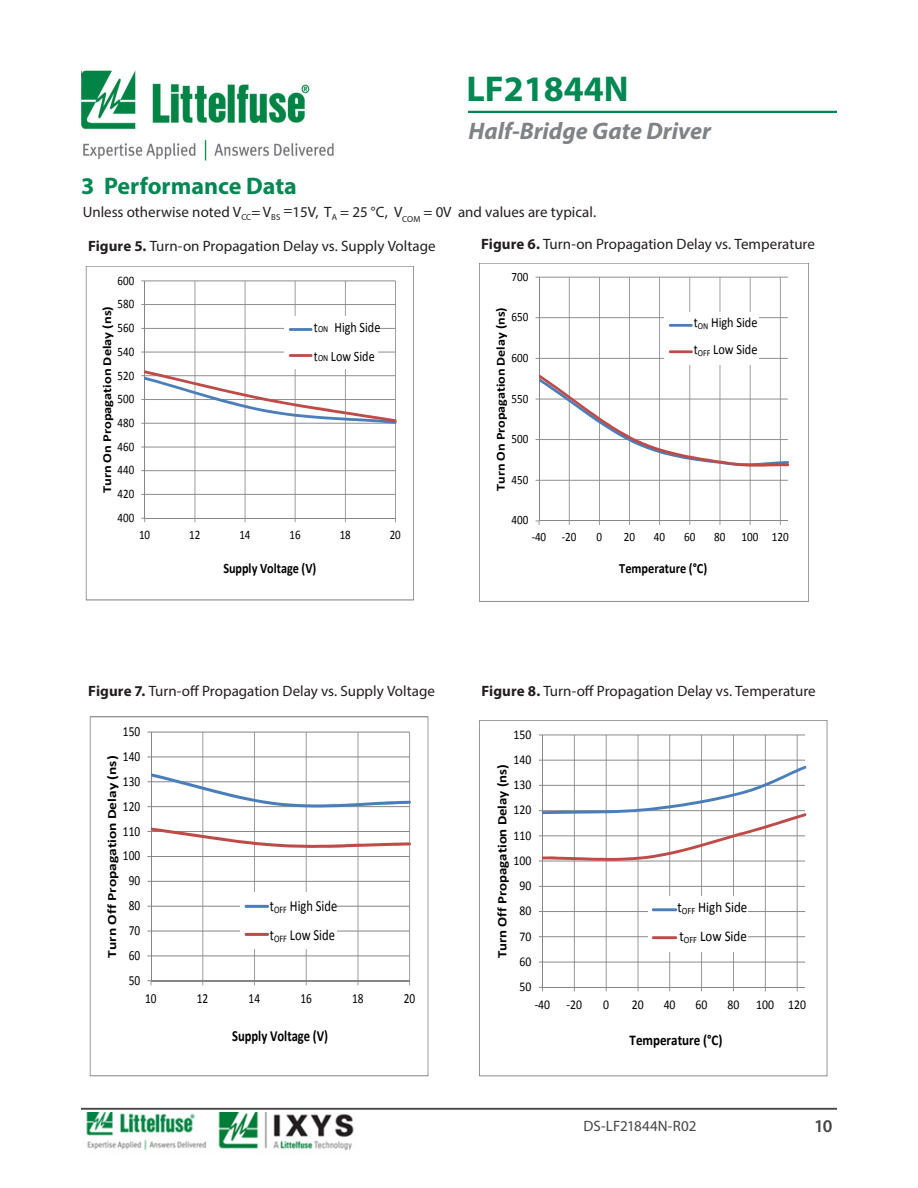
<style>
.page{position:relative;width:918px;height:1188px;background:#fff}
.page>*{position:absolute;margin:0;border:0;box-sizing:border-box;transform-origin:0 0}
.t1{font:700 36px "Myriad Pro";color:#008852}
.t2{font:italic 700 24px "Myriad Pro";color:#808285}
.t3{font:700 24px "Myriad Pro";color:#008852}
.t4{font:600 18px "Myriad Pro";color:#454647}
.t5{font:15.45px/29.2px "Calibri";color:#000;scale:.81 1}
.t6{font:700 15.45px "Calibri";letter-spacing:-.005em;color:#000;scale:.81 1}
.Text_Body{font:15px "Myriad Pro";color:#231f20}
.t7{font:15px "Myriad Pro";color:#464547}
.t8{font:14.85px/29.1px "Calibri";color:#000;scale:.88 1}
.t9{font:700 14.85px "Calibri";color:#000;scale:.88 1}
.t10{font:14.4px/29.7px "Calibri";color:#000;scale:.85 1}
.t11{font:700 14.4px "Calibri";letter-spacing:-.005em;color:#000;scale:.85 1}
.t12{font:14.1px/26.7px "Calibri";color:#000;scale:.87 1}
.t13{font:700 14.1px "Calibri";color:#000;scale:.87 1}
.t14{font:13.95px "Calibri";color:#000;scale:.81 1}
.t15{font:13.35px "Calibri";color:#000;scale:.88 1}
.t16{font:13.05px "Calibri";color:#000;scale:.85 1}
.t17{font:700 13.05px "Calibri";letter-spacing:-.005em;color:#000;scale:1.14 1}
.t18{font:12.75px "Calibri";color:#000;scale:.87 1}
.t19{font:700 12.6px "Calibri";color:#000;scale:1.23 1}
.t20{font:700 12.3px "Calibri";color:#000;scale:1.14 1}
.t21{font:700 12.15px "Calibri";color:#000;scale:1.18 1}
.s1{font-weight:700}
.s2{font-size:9.3px}
</style>
<div class="page">
<img style="left:81px;top:70px;width:253px;height:91px">
<hr style="left:468px;top:111px;width:369px;height:2px;background:#008852">
<hr style="left:81px;top:1108px;width:756px;height:2px;background:#454647">
<img style="left:86px;top:1112px;width:268px;height:39px">
<svg style="left:86px;top:266px;width:328px;height:334px"></svg>
<svg style="left:479px;top:263px;width:330px;height:339px"></svg>
<svg style="left:90px;top:717px;width:338px;height:359px"></svg>
<svg style="left:479px;top:720px;width:348px;height:356px"></svg>
<p class="t3" style="left:81px;top:170px;width:217px">3 Performance Data</p>
<h1 class="t1" style="left:466px;top:65px;width:164px">LF21844N</h1>
<h2 class="t2" style="left:468px;top:115px;width:244px">Half-Bridge Gate Driver</h2>
<p class="Text_Body" style="left:83px;top:203px;width:515px">Unless otherwise noted V<sub>CC</sub>= V<sub>BS</sub> =15V, T<sub>A</sub> = 25 °C, V<sub>COM</sub> = 0V and values are typical.</p>
<p class="Text_Body" style="left:88px;top:236px;width:349px"><span class="s1">Figure 5.</span> Turn-on Propagation Delay vs. Supply Voltage</p>
<p class="Text_Body" style="left:481px;top:235px;width:335px"><span class="s1">Figure 6.</span> Turn-on Propagation Delay vs. Temperature</p>
<p class="t16" style="left:118px;top:272px;width:21px">600</p>
<p class="t16" style="left:118px;top:296px;width:21px">580</p>
<p class="t21" style="left:99px;top:493px;width:160px;rotate:-90deg">Turn On Propagation Delay (ns)</p>
<p class="t16" style="left:118px;top:319px;width:21px">560</p>
<p class="t16" style="left:118px;top:343px;width:21px">540</p>
<p class="t16" style="left:118px;top:367px;width:21px">520</p>
<p class="t16" style="left:118px;top:391px;width:21px">500</p>
<p class="t16" style="left:118px;top:414px;width:21px">480</p>
<p class="t16" style="left:118px;top:438px;width:21px">460</p>
<p class="t16" style="left:118px;top:462px;width:21px">440</p>
<p class="t16" style="left:118px;top:486px;width:21px">420</p>
<p class="t16" style="left:118px;top:509px;width:21px">400</p>
<p class="t10" style="left:314px;top:312px;width:80px">t<span class="s2">ON</span> High Side t<span class="s2">ON</span> Low Side</p>
<p class="t16" style="left:139px;top:526px;width:15px">10</p>
<p class="t16" style="left:189px;top:526px;width:15px">12</p>
<p class="t16" style="left:239px;top:526px;width:15px">14</p>
<p class="t16" style="left:289px;top:526px;width:15px">16</p>
<p class="t16" style="left:340px;top:526px;width:15px">18</p>
<p class="t16" style="left:390px;top:526px;width:15px">20</p>
<p class="t11" style="left:223px;top:559px;width:111px">Supply Voltage (V)</p>
<p class="t18" style="left:512px;top:268px;width:21px">700</p>
<p class="t20" style="left:493px;top:491px;width:162px;rotate:-90deg">Turn On Propagation Delay (ns)</p>
<p class="t18" style="left:512px;top:309px;width:21px">650</p>
<p class="t18" style="left:512px;top:350px;width:21px">600</p>
<p class="t18" style="left:512px;top:390px;width:21px">550</p>
<p class="t18" style="left:512px;top:431px;width:21px">500</p>
<p class="t18" style="left:512px;top:472px;width:21px">450</p>
<p class="t18" style="left:512px;top:512px;width:21px">400</p>
<p class="t12" style="left:694px;top:309px;width:75px">t<sub>ON</sub> High Side t<sub>OFF</sub> Low Side</p>
<p class="t18" style="left:532px;top:529px;width:53px">-40 -20</p>
<p class="t18" style="left:596px;top:529px;width:8px">0</p>
<p class="t18" style="left:624px;top:529px;width:14px">20</p>
<p class="t18" style="left:654px;top:529px;width:14px">40</p>
<p class="t18" style="left:684px;top:529px;width:14px">60</p>
<p class="t18" style="left:714px;top:529px;width:14px">80</p>
<p class="t18" style="left:742px;top:529px;width:56px">100 120</p>
<p class="t13" style="left:619px;top:560px;width:103px">Temperature (°C)</p>
<p class="Text_Body" style="left:88px;top:682px;width:348px"><span class="s1">Figure 7.</span> Turn-off Propagation Delay vs. Supply Voltage</p>
<p class="Text_Body" style="left:482px;top:682px;width:336px"><span class="s1">Figure 8.</span> Turn-off Propagation Delay vs. Temperature</p>
<p class="t14" style="left:123px;top:723px;width:23px">150</p>
<p class="t15" style="left:513px;top:726px;width:22px">150</p>
<p class="t14" style="left:123px;top:747px;width:23px">140</p>
<p class="t19" style="left:104px;top:958px;width:166px;rotate:-90deg">Turn Off Propagation Delay (ns)</p>
<p class="t14" style="left:123px;top:772px;width:23px">130</p>
<p class="t14" style="left:123px;top:797px;width:23px">120</p>
<p class="t14" style="left:123px;top:822px;width:23px">110</p>
<p class="t14" style="left:123px;top:847px;width:23px">100</p>
<p class="t14" style="left:129px;top:872px;width:16px">90</p>
<p class="t14" style="left:129px;top:897px;width:16px">80</p>
<p class="t14" style="left:129px;top:922px;width:16px">70</p>
<p class="t14" style="left:129px;top:946px;width:16px">60</p>
<p class="t5" style="left:270px;top:891px;width:85px">t<sub>OFF</sub> High Side t<sub>OFF</sub> Low Side</p>
<p class="t15" style="left:513px;top:751px;width:22px">140</p>
<p class="t17" style="left:494px;top:958px;width:172px;rotate:-90deg">Turn Off Propagation Delay (ns)</p>
<p class="t15" style="left:513px;top:776px;width:22px">130</p>
<p class="t15" style="left:513px;top:801px;width:22px">120</p>
<p class="t15" style="left:513px;top:827px;width:22px">110</p>
<p class="t15" style="left:513px;top:852px;width:22px">100</p>
<p class="t15" style="left:520px;top:877px;width:15px">90</p>
<p class="t15" style="left:520px;top:903px;width:15px">80</p>
<p class="t15" style="left:520px;top:928px;width:15px">70</p>
<p class="t15" style="left:520px;top:953px;width:15px">60</p>
<p class="t8" style="left:678px;top:893px;width:81px">t<sub>OFF</sub> High Side t<sub>OFF</sub> Low Side</p>
<p class="t14" style="left:129px;top:971px;width:16px">50</p>
<p class="t15" style="left:520px;top:978px;width:15px">50</p>
<p class="t14" style="left:145px;top:989px;width:16px">10</p>
<p class="t14" style="left:197px;top:989px;width:16px">12</p>
<p class="t14" style="left:249px;top:989px;width:16px">14</p>
<p class="t14" style="left:300px;top:989px;width:16px">16</p>
<p class="t14" style="left:352px;top:989px;width:16px">18</p>
<p class="t14" style="left:404px;top:989px;width:16px">20</p>
<p class="t15" style="left:535px;top:996px;width:55px">-40 -20</p>
<p class="t15" style="left:603px;top:996px;width:8px">0</p>
<p class="t15" style="left:632px;top:996px;width:15px">20</p>
<p class="t15" style="left:664px;top:996px;width:15px">40</p>
<p class="t15" style="left:696px;top:996px;width:15px">60</p>
<p class="t15" style="left:727px;top:996px;width:15px">80</p>
<p class="t15" style="left:756px;top:996px;width:58px">100 120</p>
<p class="t6" style="left:232px;top:1026px;width:120px">Supply Voltage (V)</p>
<p class="t9" style="left:630px;top:1031px;width:107px">Temperature (°C)</p>
<p class="t7" style="left:584px;top:1117px;width:115px">DS-LF21844N-R02</p>
<p class="t4" style="left:814px;top:1114px;width:20px">10</p>
</div>
